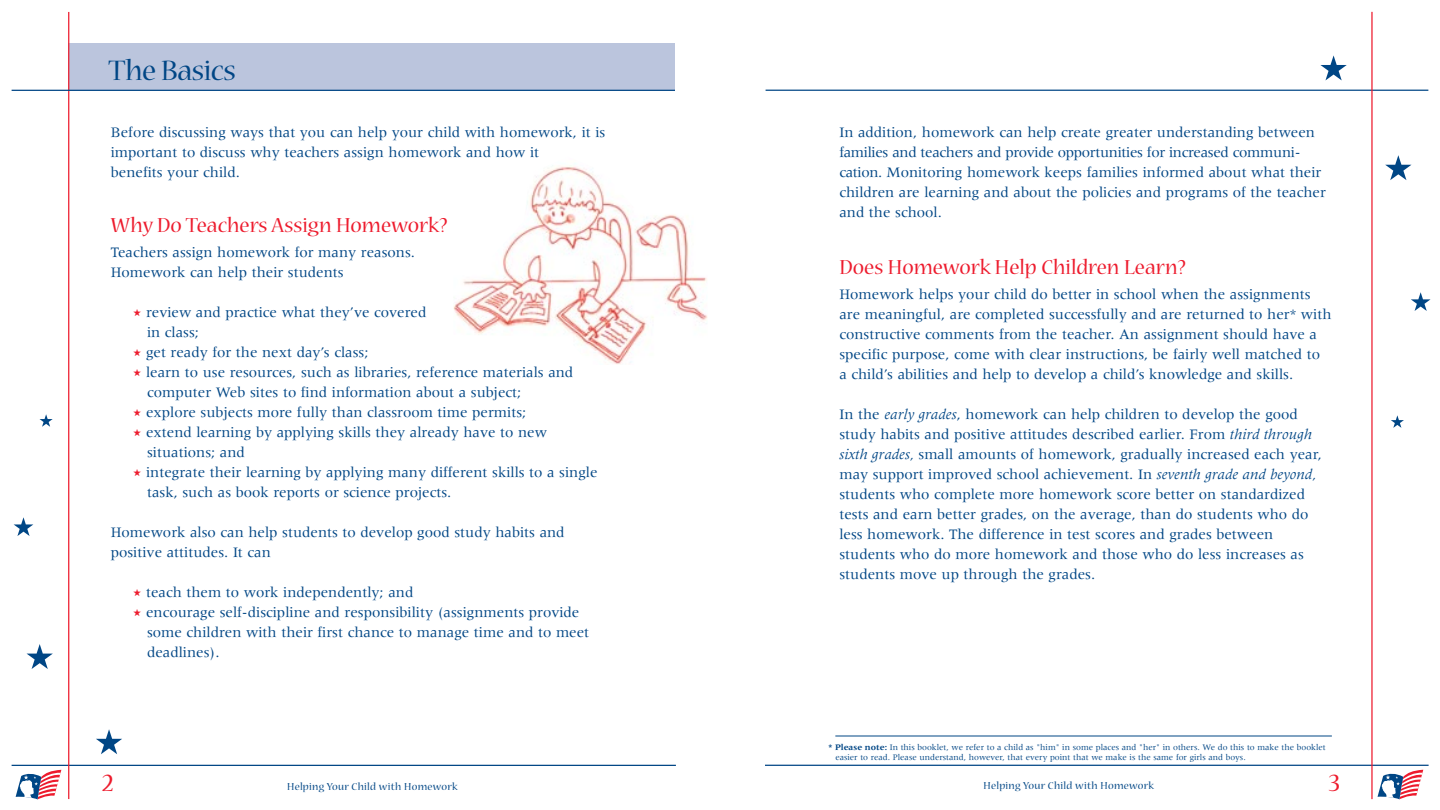
<style>
.page{position:relative;width:1440px;height:810px;background:#fff}
.page>*{position:absolute;margin:0;border:0;box-sizing:border-box;transform-origin:0 0}
.t1{font:31.25px "Nueva";letter-spacing:-.02em;color:#004685}
.t2{font:27.5px "Nueva";color:#ed1b2d}
.t3{font:22.5px "Nueva";color:#ed1b2d}
.t4{font:15px/20px "Meridien";color:#004685}
.t5{font:11.25px "Nueva";letter-spacing:.025em;color:#004685}
.t6{font:8.75px/10px "Meridien";color:#004685}
.s1{color:#ed1b2d}
.s2{font-style:italic}
.s3{font-weight:700}
</style>
<div class="page">
<hr style="left:765px;top:765px;width:664px;height:1px;background:#004685">
<hr style="left:766px;top:90px;width:662px;height:1px;background:#004685">
<svg style="left:1385px;top:155px;width:26px;height:25px"></svg>
<svg style="left:1320px;top:55px;width:27px;height:25px"></svg>
<svg style="left:1411px;top:292px;width:20px;height:19px"></svg>
<svg style="left:1391px;top:415px;width:13px;height:13px"></svg>
<hr style="left:1371px;top:12px;width:2px;height:787px;background:#ed1b2d">
<svg style="left:1378px;top:770px;width:45px;height:29px"></svg>
<div style="left:69px;top:43px;width:606px;height:47px;background:#bbc5dd"></div>
<hr style="left:12px;top:765px;width:664px;height:1px;background:#004685">
<hr style="left:68px;top:12px;width:1px;height:787px;background:#ed1b2d">
<hr style="left:12px;top:90px;width:663px;height:1px;background:#004685">
<svg style="left:27px;top:644px;width:26px;height:25px"></svg>
<svg style="left:96px;top:729px;width:26px;height:25px"></svg>
<svg style="left:14px;top:517px;width:19px;height:19px"></svg>
<svg style="left:40px;top:414px;width:13px;height:13px"></svg>
<svg style="left:16px;top:770px;width:45px;height:29px"></svg>
<hr style="left:835px;top:736px;width:497px;height:1px;background:#004685">
<img style="left:453px;top:163px;width:255px;height:202px">
<h1 class="t1" style="left:109px;top:59px;width:129px">The Basics</h1>
<p class="t4" style="left:111px;top:123px;width:496px">Before discussing ways that you can help your child with homework, it is important to discuss why teachers assign homework and how it<br>benefits your child.</p>
<h3 class="t3" style="left:111px;top:216px;width:338px">Why Do Teachers Assign Homework?</h3>
<p class="t4" style="left:111px;top:243px;width:306px">Teachers assign homework for many reasons.<br>Homework can help their students</p>
<p class="t4" style="left:147px;top:303px;width:281px;text-indent:-14px"><span class="s1">★</span> review and practice what they’ve covered in class;</p>
<p class="t4" style="left:133px;top:343px;width:237px"><span class="s1">★</span> get ready for the next day’s class;</p>
<p class="t4" style="left:147px;top:363px;width:428px;text-indent:-14px"><span class="s1">★</span> learn to use resources, such as libraries, reference materials and computer Web sites to find information about a subject;</p>
<p class="t4" style="left:133px;top:403px;width:395px"><span class="s1">★</span> explore subjects more fully than classroom time permits;</p>
<p class="t4" style="left:147px;top:423px;width:401px;text-indent:-14px"><span class="s1">★</span> extend learning by applying skills they already have to new situations; and</p>
<p class="t4" style="left:147px;top:463px;width:452px;text-indent:-14px"><span class="s1">★</span> integrate their learning by applying many different skills to a single task, such as book reports or science projects.</p>
<p class="t4" style="left:111px;top:523px;width:455px">Homework also can help students to develop good study habits and positive attitudes. It can</p>
<p class="t4" style="left:133px;top:583px;width:282px"><span class="s1">★</span> teach them to work independently; and</p>
<p class="t4" style="left:147px;top:603px;width:444px;text-indent:-14px"><span class="s1">★</span> encourage self-discipline and responsibility (assignments provide some children with their first chance to manage time and to meet deadlines).</p>
<h2 class="t2" style="left:102px;top:772px;width:13px">2</h2>
<p class="t5" style="left:287px;top:782px;width:172px">Helping Your Child with Homework</p>
<p class="t4" style="left:839px;top:123px;width:488px">In addition, homework can help create greater understanding between families and teachers and provide opportunities for increased communi&shy;cation. Monitoring homework keeps families informed about what their children are learning and about the policies and programs of the teacher and the school.</p>
<h3 class="t3" style="left:839px;top:258px;width:348px">Does Homework Help Children Learn?</h3>
<p class="t4" style="left:839px;top:285px;width:494px">Homework helps your child do better in school when the assignments are meaningful, are completed successfully and are returned to her* with constructive comments from the teacher. An assignment should have a specific purpose, come with clear instructions, be fairly well matched to<br>a child’s abilities and help to develop a child’s knowledge and skills.</p>
<p class="t4" style="left:839px;top:405px;width:484px">In the <span class="s2">early grades</span>, homework can help children to develop the good study habits and positive attitudes described earlier. From <span class="s2">third through sixth grades,</span> small amounts of homework, gradually increased each year, may support improved school achievement. In <span class="s2">seventh grade and beyond, </span>students who complete more homework score better on standardized tests and earn better grades, on the average, than do students who do less homework. The difference in test scores and grades between students who do more homework and those who do less increases as students move up through the grades.</p>
<p class="t6" style="left:835px;top:743px;width:492px;text-indent:-7px"><span class="s3">* Please note:</span> In this booklet, we refer to a child as "him" in some places and "her" in others. We do this to make the booklet easier to read. Please understand, however, that every point that we make is the same for girls and boys.</p>
<p class="t5" style="left:984px;top:782px;width:172px">Helping Your Child with Homework</p>
<h2 class="t2" style="left:1329px;top:772px;width:13px">3</h2>
</div>
